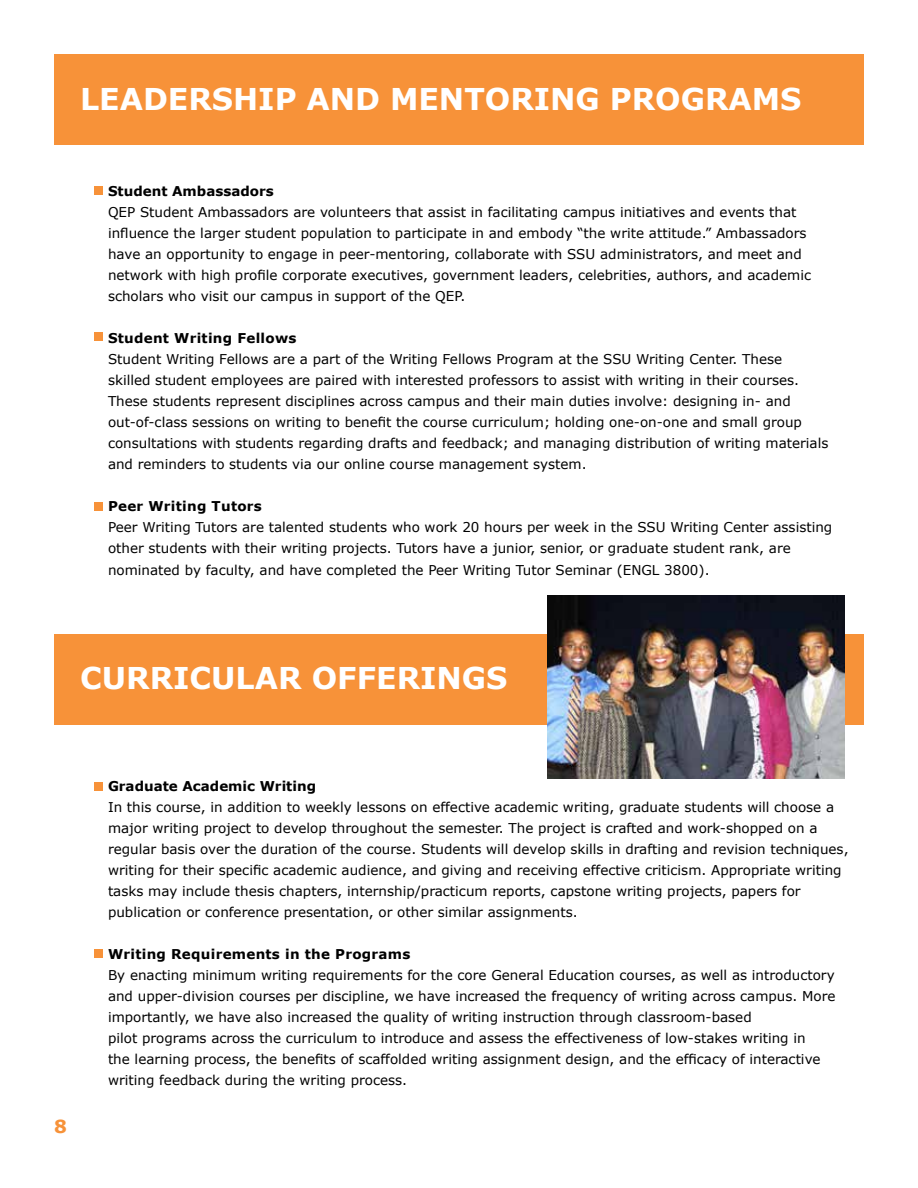
<style>
.page{position:relative;width:918px;height:1188px;background:#fff}
.page>*{position:absolute;margin:0;border:0;box-sizing:border-box;transform-origin:0 0}
.t1{font:700 30px "Verdana";color:#fff}
.t2{font:700 18px "Verdana";color:#f79239}
.t3{font:13.5px/21px "Verdana";color:#000}
.t4{font:700 13.5px "Verdana";letter-spacing:.02em;color:#000}
.t5{font:700 13.5px "Verdana";color:#000}
</style>
<div class="page">
<div style="left:94px;top:502px;width:9px;height:8px;background:#f79239"></div>
<div style="left:94px;top:332px;width:9px;height:9px;background:#f79239"></div>
<div style="left:94px;top:186px;width:9px;height:9px;background:#f79239"></div>
<div style="left:94px;top:783px;width:9px;height:8px;background:#f79239"></div>
<div style="left:94px;top:950px;width:9px;height:8px;background:#f79239"></div>
<div style="left:54px;top:54px;width:809px;height:91px;background:#f79239"></div>
<div style="left:54px;top:634px;width:809px;height:90px;background:#f79239"></div>
<img style="left:548px;top:596px;width:297px;height:182px">
<h1 class="t1" style="left:80px;top:80px;width:723px">LEADERSHIP AND MENTORING PROGRAMS</h1>
<p class="t5" style="left:108px;top:182px;width:167px">Student Ambassadors</p>
<p class="t3" style="left:108px;top:202px;width:705px">QEP Student Ambassadors are volunteers that assist in facilitating campus initiatives and events that influence the larger student population to participate in and embody “the write attitude.” Ambassadors have an opportunity to engage in peer-mentoring, collaborate with SSU administrators, and meet and network with high profile corporate executives, government leaders, celebrities, authors, and academic scholars who visit our campus in support of the QEP.</p>
<p class="t4" style="left:108px;top:329px;width:190px">Student Writing Fellows</p>
<p class="t3" style="left:108px;top:349px;width:722px">Student Writing Fellows are a part of the Writing Fellows Program at the SSU Writing Center. These<br>skilled student employees are paired with interested professors to assist with writing in their courses.<br>These students represent disciplines across campus and their main duties involve: designing in- and out-of-class sessions on writing to benefit the course curriculum; holding one-on-one and small group consultations with students regarding drafts and feedback; and managing distribution of writing materials and reminders to students via our online course management system.</p>
<p class="t4" style="left:108px;top:497px;width:155px">Peer Writing Tutors</p>
<p class="t3" style="left:108px;top:517px;width:726px">Peer Writing Tutors are talented students who work 20 hours per week in the SSU Writing Center assisting other students with their writing projects. Tutors have a junior, senior, or graduate student rank, are</p>
<p class="t3" style="left:108px;top:560px;width:603px">nominated by faculty, and have completed the Peer Writing Tutor Seminar (ENGL 3800).</p>
<h1 class="t1" style="left:80px;top:659px;width:429px">CURRICULAR OFFERINGS</h1>
<h2 class="t2" style="left:54px;top:1115px;width:14px">8</h2>
<p class="t5" style="left:108px;top:778px;width:210px">Graduate Academic Writing</p>
<p class="t3" style="left:108px;top:797px;width:742px">In this course, in addition to weekly lessons on effective academic writing, graduate students will choose a major writing project to develop throughout the semester. The project is crafted and work-shopped on a regular basis over the duration of the course. Students will develop skills in drafting and revision techniques, writing for their specific academic audience, and giving and receiving effective criticism. Appropriate writing tasks may include thesis chapters, internship/practicum reports, capstone writing projects, papers for publication or conference presentation, or other similar assignments.</p>
<p class="t4" style="left:108px;top:946px;width:304px">Writing Requirements in the Programs</p>
<p class="t3" style="left:108px;top:965px;width:729px">By enacting minimum writing requirements for the core General Education courses, as well as introductory and upper-division courses per discipline, we have increased the frequency of writing across campus. More importantly, we have also increased the quality of writing instruction through classroom-based<br>pilot programs across the curriculum to introduce and assess the effectiveness of low-stakes writing in<br>the learning process, the benefits of scaffolded writing assignment design, and the efficacy of interactive writing feedback during the writing process.</p>
</div>
